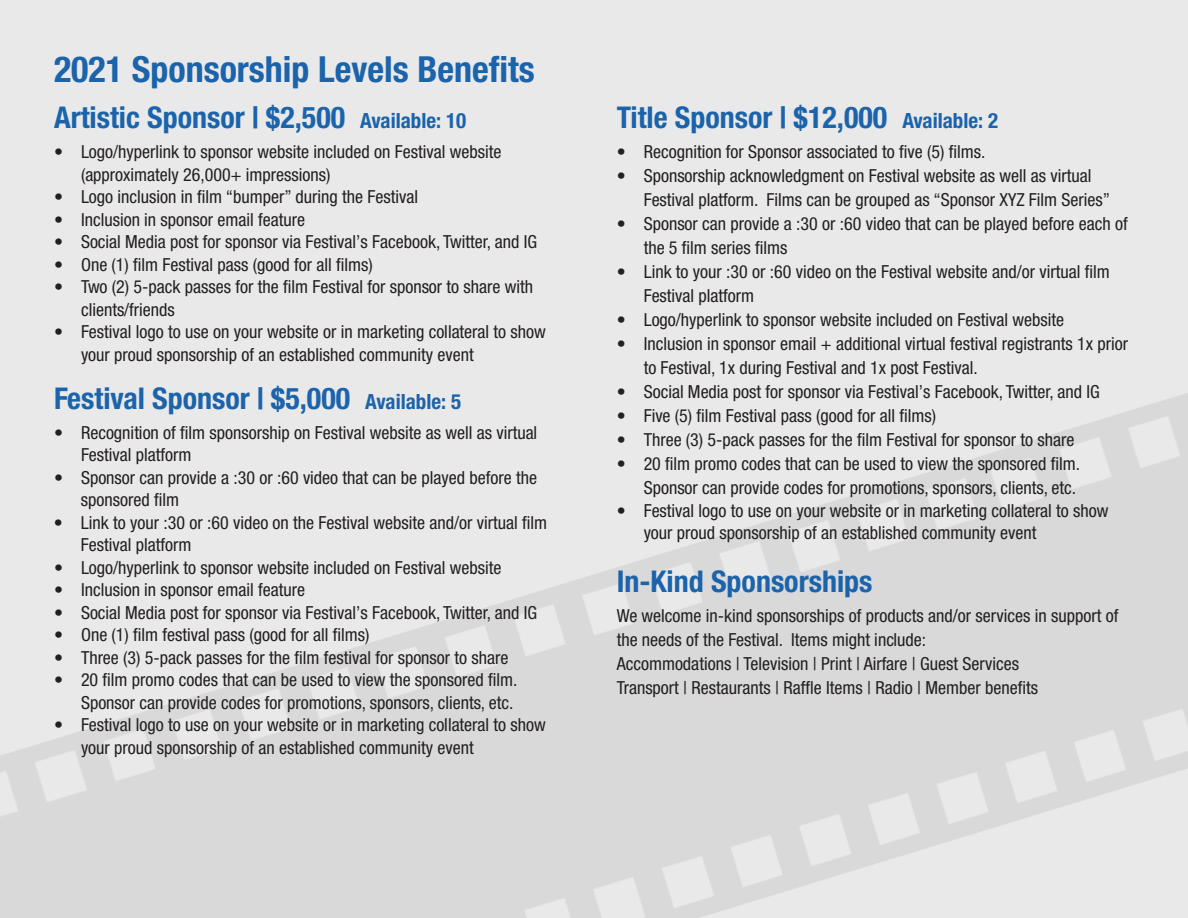
<style>
.page{position:relative;width:1188px;height:918px;background:#fff}
.page>*{position:absolute;margin:0;border:0;box-sizing:border-box;transform-origin:0 0}
.t1{font:700 condensed 36px "Helvetica Neue";color:#1b63ab}
.t2{font:700 condensed 30px "Helvetica Neue";color:#1b63ab}
.t3{font:condensed 18px/22.5px "Helvetica Neue";color:#231f20}
.s1{font-size:21px}
</style>
<div class="page">
<div style="left:0;top:0;width:1188px;height:918px;background:linear-gradient(to right,#e8e8e8,#e2e2e2)"></div>
<img style="left:0;top:700px;width:249px;height:218px">
<p class="t1" style="left:54px;top:47px;width:482px">2021 Sponsorship Levels Benefits</p>
<p class="t2" style="left:54px;top:100px;width:414px">Artistic Sponsor | $2,500 <span class="s1">Available: 10</span></p>
<p class="t3" style="left:81px;top:141px;width:422px;text-indent:-27px">• Logo/hyperlink to sponsor website included on Festival website (approximately 26,000+ impressions)</p>
<p class="t3" style="left:54px;top:186px;width:366px">• Logo inclusion in film “bumper” during the Festival</p>
<p class="t3" style="left:54px;top:208px;width:253px">• Inclusion in sponsor email feature</p>
<p class="t3" style="left:54px;top:231px;width:485px">• Social Media post for sponsor via Festival’s Facebook, Twitter, and IG</p>
<p class="t3" style="left:54px;top:253px;width:320px">• One (1) film Festival pass (good for all films)</p>
<p class="t3" style="left:81px;top:276px;width:454px;text-indent:-27px">• Two (2) 5-pack passes for the film Festival for sponsor to share with clients/friends</p>
<p class="t3" style="left:81px;top:321px;width:466px;text-indent:-27px">• Festival logo to use on your website or in marketing collateral to show your proud sponsorship of an established community event</p>
<p class="t2" style="left:54px;top:380px;width:409px">Festival Sponsor | $5,000 <span class="s1">Available: 5</span></p>
<p class="t3" style="left:81px;top:421px;width:458px;text-indent:-27px">• Recognition of film sponsorship on Festival website as well as virtual<br>Festival platform</p>
<p class="t3" style="left:81px;top:466px;width:458px;text-indent:-27px">• Sponsor can provide a :30 or :60 video that can be played before the sponsored film</p>
<p class="t3" style="left:81px;top:511px;width:468px;text-indent:-27px">• Link to your :30 or :60 video on the Festival website and/or virtual film<br>Festival platform</p>
<p class="t3" style="left:54px;top:556px;width:449px">• Logo/hyperlink to sponsor website included on Festival website</p>
<p class="t3" style="left:54px;top:578px;width:253px">• Inclusion in sponsor email feature</p>
<p class="t3" style="left:54px;top:601px;width:485px">• Social Media post for sponsor via Festival’s Facebook, Twitter, and IG</p>
<p class="t3" style="left:54px;top:623px;width:317px">• One (1) film festival pass (good for all films)</p>
<p class="t3" style="left:54px;top:646px;width:456px">• Three (3) 5-pack passes for the film festival for sponsor to share</p>
<p class="t3" style="left:54px;top:668px;width:465px;text-align:right">• 20 film promo codes that can be used to view the sponsored film.<br>Sponsor can provide codes for promotions, sponsors, clients, etc.</p>
<p class="t3" style="left:81px;top:713px;width:466px;text-indent:-27px">• Festival logo to use on your website or in marketing collateral to show your proud sponsorship of an established community event</p>
<p class="t2" style="left:617px;top:100px;width:383px">Title Sponsor | $12,000 <span class="s1">Available: 2</span></p>
<p class="t3" style="left:617px;top:141px;width:370px">• Recognition for Sponsor associated to five (5) films.</p>
<p class="t3" style="left:644px;top:164px;width:468px;line-height:24px;text-indent:-27px">• Sponsorship acknowledgment on Festival website as well as virtual<br>Festival platform. Films can be grouped as “Sponsor XYZ Film Series”</p>
<p class="t3" style="left:644px;top:212px;width:486px;line-height:24px;text-indent:-27px">• Sponsor can provide a :30 or :60 video that can be played before each of the 5 film series films</p>
<p class="t3" style="left:644px;top:260px;width:468px;line-height:24px;text-indent:-27px">• Link to your :30 or :60 video on the Festival website and/or virtual film<br>Festival platform</p>
<p class="t3" style="left:617px;top:309px;width:449px">• Logo/hyperlink to sponsor website included on Festival website</p>
<p class="t3" style="left:644px;top:332px;width:486px;line-height:24px;text-indent:-27px">• Inclusion in sponsor email + additional virtual festival registrants 1x prior to Festival, 1x during Festival and 1x post Festival.</p>
<p class="t3" style="left:617px;top:381px;width:485px">• Social Media post for sponsor via Festival’s Facebook, Twitter, and IG</p>
<p class="t3" style="left:617px;top:405px;width:321px">• Five (5) film Festival pass (good for all films)</p>
<p class="t3" style="left:617px;top:429px;width:459px">• Three (3) 5-pack passes for the film Festival for sponsor to share</p>
<p class="t3" style="left:617px;top:452px;width:465px;line-height:24px;text-align:right">• 20 film promo codes that can be used to view the sponsored film.<br>Sponsor can provide codes for promotions, sponsors, clients, etc.</p>
<p class="t3" style="left:644px;top:499px;width:466px;text-indent:-27px">• Festival logo to use on your website or in marketing collateral to show your proud sponsorship of an established community event</p>
<p class="t2" style="left:617px;top:564px;width:257px">In-Kind Sponsorships</p>
<p class="t3" style="left:617px;top:604px;width:503px;line-height:24px">We welcome in-kind sponsorships of products and/or services in support of the needs of the Festival. Items might include:</p>
<p class="t3" style="left:617px;top:653px;width:404px">Accommodations | Television | Print | Airfare | Guest Services</p>
<p class="t3" style="left:617px;top:677px;width:423px">Transport | Restaurants | Raffle Items | Radio | Member benefits</p>
</div>
